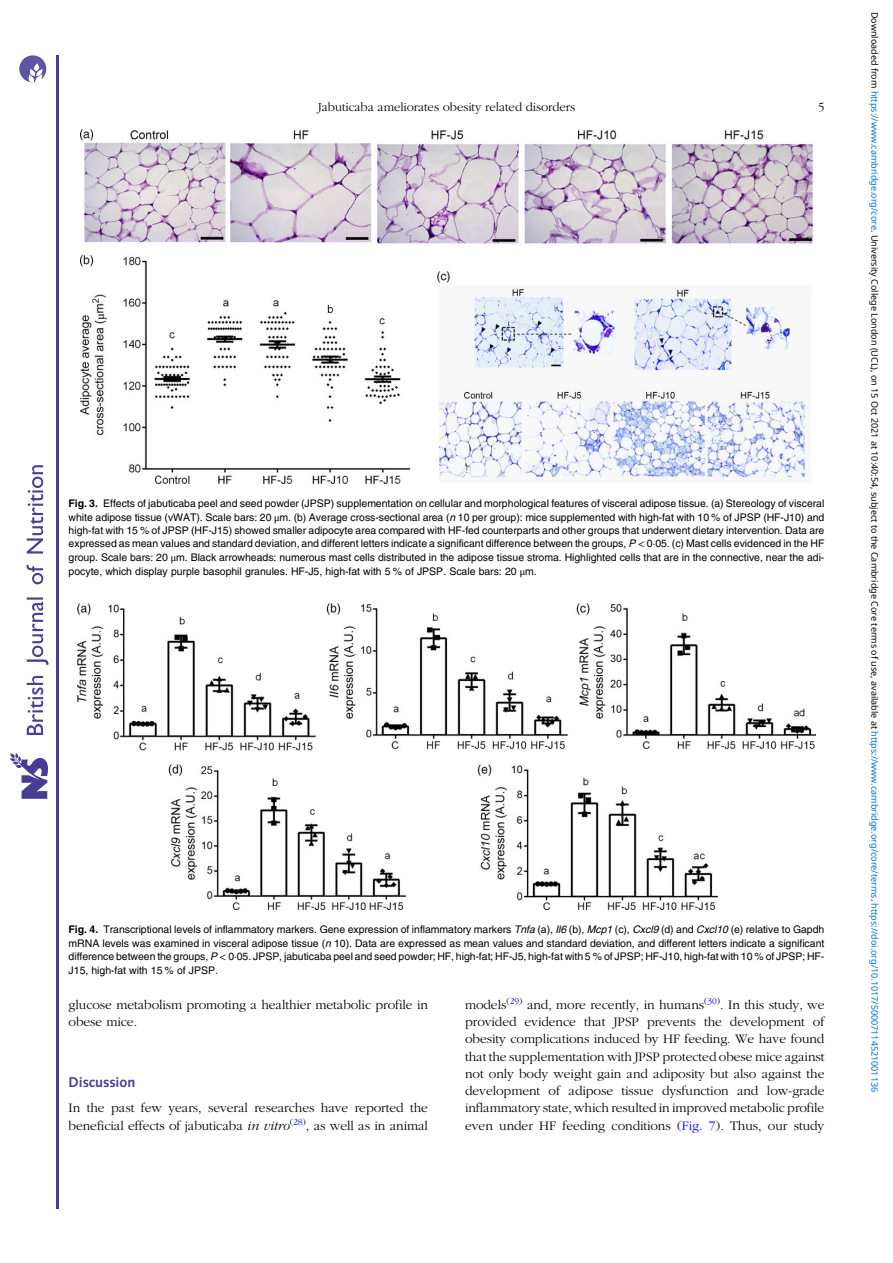
<style>
.page{position:relative;width:893px;height:1263px;background:#fff}
.page>*{position:absolute;margin:0;border:0;box-sizing:border-box;transform-origin:0 0}
.t1{font:14.25px "Adv OT38 e 50296.B";color:#483f96}
.t2{font:13.5px/17.2px "Adv OT777 cf 4 fb";color:#000}
.t3{font:12.75px "Adv OT777 cf 4 fb";color:#000}
.t4{font:10.5px/13.5px "Adv OT82 c 4 f 4 c 4";color:#000;text-align:justify}
.t5{font:9px "Noto Sans";color:#000}
.s1{font-family:"Adv O Tf 3919 c 9 c.B"}
.s2{font-family:"Adv OT8608 a 8 d 1"}
.s3{font-family:"Adv OT7 a 027 dc 5.I"}
.s4{font-family:"Adv OT4 e 1564 e 8.I"}
.s5{color:#00f}
.s6{color:#0172cf}
</style>
<div class="page">
<hr style="left:56px;top:55px;width:2px;height:1153px;background:#463f95">
<svg style="left:10px;top:753px;width:38px;height:46px"></svg>
<svg style="left:26px;top:465px;width:23px;height:270px"></svg>
<svg style="left:19px;top:55px;width:27px;height:27px"></svg>
<img style="left:80px;top:129px;width:733px;height:354px">
<img style="left:77px;top:603px;width:739px;height:306px">
<p class="t3" style="left:318px;top:102px;width:259px">Jabuticaba ameliorates obesity related disorders</p>
<p class="t3" style="left:818px;top:102px;width:8px">5</p>
<p class="t4" style="left:69px;top:498px;width:757px"><span class="s1">Fig. 3.</span> Effects of jabuticaba peel and seed powder (JPSP) supplementation on cellular and morphological features of visceral adipose tissue. (a) Stereology of visceral white adipose tissue (vWAT). Scale bars: 20 <span class="s2">μ</span>m. (b) Average cross-sectional area (<span class="s3">n</span> 10 per group): mice supplemented with high-fat with 10 % of JPSP (HF-J10) and high-fat with 15 % of JPSP (HF-J15) showed smaller adipocyte area compared with HF-fed counterparts and other groups that underwent dietary intervention. Data are expressed as mean values and standard deviation, and different letters indicate a significant difference between the groups, <span class="s3">P</span> <span class="s2">&lt;</span> 0<span class="s2">·</span>05. (c) Mast cells evidenced in the HF group. Scale bars: 20 <span class="s2">μ</span>m. Black arrowheads: numerous mast cells distributed in the adipose tissue stroma. Highlighted cells that are in the connective, near the adi&shy;pocyte, which display purple basophil granules. HF-J5, high-fat with 5 % of JPSP. Scale bars: 20 <span class="s2">μ</span>m.</p>
<p class="t4" style="left:69px;top:924px;width:757px"><span class="s1">Fig. 4.</span> Transcriptional levels of inflammatory markers. Gene expression of inflammatory markers <span class="s3">Tnfa</span> (a), <span class="s3">Il6</span> (b), <span class="s3">Mcp1</span> (c), <span class="s3">Cxcl9</span> (d) and <span class="s3">Cxcl10</span> (e) relative to Gapdh mRNA levels was examined in visceral adipose tissue (<span class="s3">n</span> 10). Data are expressed as mean values and standard deviation, and different letters indicate a significant difference between the groups, <span class="s3">P</span> <span class="s2">&lt;</span> 0<span class="s2">·</span>05. JPSP, jabuticaba peel and seed powder; HF, high-fat; HF-J5, high-fat with 5 % of JPSP; HF-J10, high-fat with 10 % of JPSP; HF-J15, high-fat with 15 % of JPSP.</p>
<p class="t2" style="left:69px;top:997px;width:361px">glucose metabolism promoting a healthier metabolic profile in obese mice.</p>
<h1 class="t1" style="left:69px;top:1076px;width:68px">Discussion</h1>
<p class="t2" style="left:69px;top:1100px;width:361px">In the past few years, several researches have reported the beneficial effects of jabuticaba <span class="s4">in vitro</span><sup>(</sup><sup>28</sup><sup>)</sup>, as well as in animal</p>
<p class="t2" style="left:465px;top:997px;width:361px;text-align:justify">models<sup>(</sup><sup>29</sup><sup>)</sup> and, more recently, in humans<sup>(</sup><sup>30</sup><sup>)</sup>. In this study, we provided evidence that JPSP prevents the development of obesity complications induced by HF feeding. We have found that the supplementation with JPSP protected obese mice against not only body weight gain and adiposity but also against the development of adipose tissue dysfunction and low-grade inflammatory state, which resulted in improved metabolic profile even under HF feeding conditions (<span class="s5">Fig. 7</span>). Thus, our study</p>
<p class="t5" style="left:881px;top:12px;width:1082px;rotate:90deg">Downloaded from <span class="s6">https://www.cambridge.org/core</span>. University College London (UCL), on 15 Oct 2021 at 10:40:54, subject to the Cambridge Core terms of use, available at <span class="s6">https://www.cambridge.org/core/terms</span>. <span class="s6">https://doi.org/10.1017/S0007114521001136</span></p>
</div>
